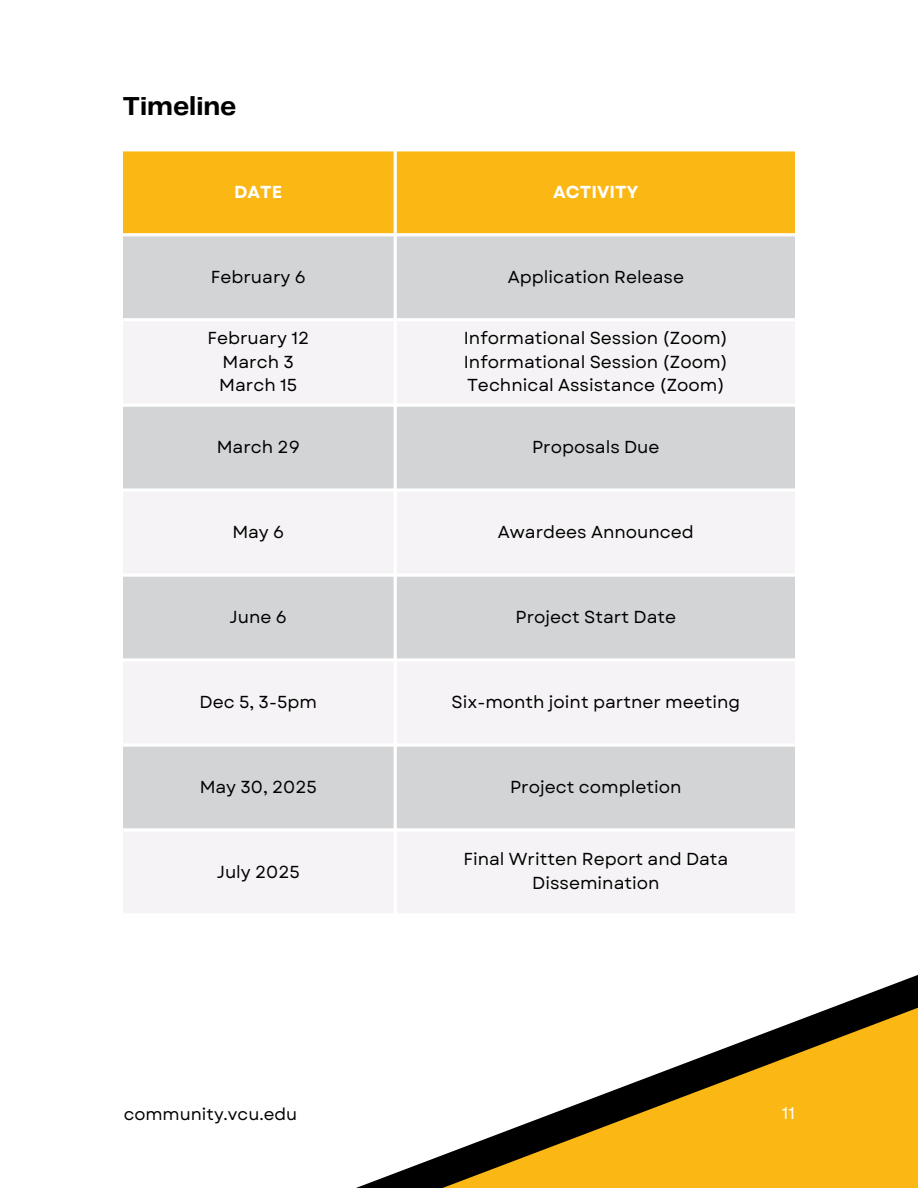
<style>
.page{position:relative;width:918px;height:1188px;background:#fff}
.page>*{position:absolute;margin:0;border:0;box-sizing:border-box;transform-origin:0 0}
.t1{font:700 27px "Telegraf";color:#000}
.t2{font:17.4px/23.7px "Garet";color:#000;text-align:center}
.t3{font:700 17.4px "Garet";color:#fff}
.t4{font:16.95px "Garet";color:#000}
.t5{font:16.95px "Garet";color:#fff}
</style>
<div class="page">
<svg style="left:356px;top:975px;width:562px;height:213px"></svg>
<svg style="left:702px;top:980px;width:216px;height:208px;fill:#fbb714"></svg>
<div style="left:123px;top:151px;width:672px;height:82px;background:#fbb714"></div>
<div style="left:123px;top:236px;width:672px;height:82px;background:#d3d4d6"></div>
<svg style="left:123px;top:322px;width:672px;height:591px;fill:#f5f3f5"></svg>
<h1 class="t1" style="left:122px;top:94px;width:116px">Timeline</h1>
<p class="t3" style="left:234px;top:179px;width:50px">DATE</p>
<p class="t3" style="left:553px;top:179px;width:87px">ACTIVITY</p>
<p class="t2" style="left:211px;top:265px;width:97px">February 6</p>
<p class="t2" style="left:508px;top:265px;width:178px">Application Release</p>
<p class="t2" style="left:207px;top:326px;width:103px">February 12<br>March 3<br>March 15</p>
<p class="t2" style="left:464px;top:326px;width:266px;text-align:justify">Informational Session (Zoom)<br>Informational Session (Zoom)<br>Technical Assistance (Zoom)</p>
<p class="t2" style="left:217px;top:435px;width:85px">March 29</p>
<p class="t2" style="left:532px;top:435px;width:129px">Proposals Due</p>
<p class="t2" style="left:232px;top:520px;width:53px">May 6</p>
<p class="t2" style="left:498px;top:520px;width:197px">Awardees Announced</p>
<p class="t2" style="left:230px;top:605px;width:59px">June 6</p>
<p class="t2" style="left:516px;top:605px;width:162px">Project Start Date</p>
<p class="t2" style="left:200px;top:690px;width:119px">Dec 5, 3-5pm</p>
<p class="t2" style="left:451px;top:690px;width:290px">Six-month joint partner meeting</p>
<p class="t2" style="left:200px;top:775px;width:119px">May 30, 2025</p>
<p class="t2" style="left:510px;top:775px;width:173px">Project completion</p>
<p class="t2" style="left:217px;top:860px;width:85px">July 2025</p>
<p class="t2" style="left:463px;top:847px;width:266px">Final Written Report and Data<br>Dissemination</p>
<p class="t4" style="left:124px;top:1102px;width:175px">community.vcu.edu</p>
<p class="t5" style="left:782px;top:1101px;width:15px">11</p>
</div>
